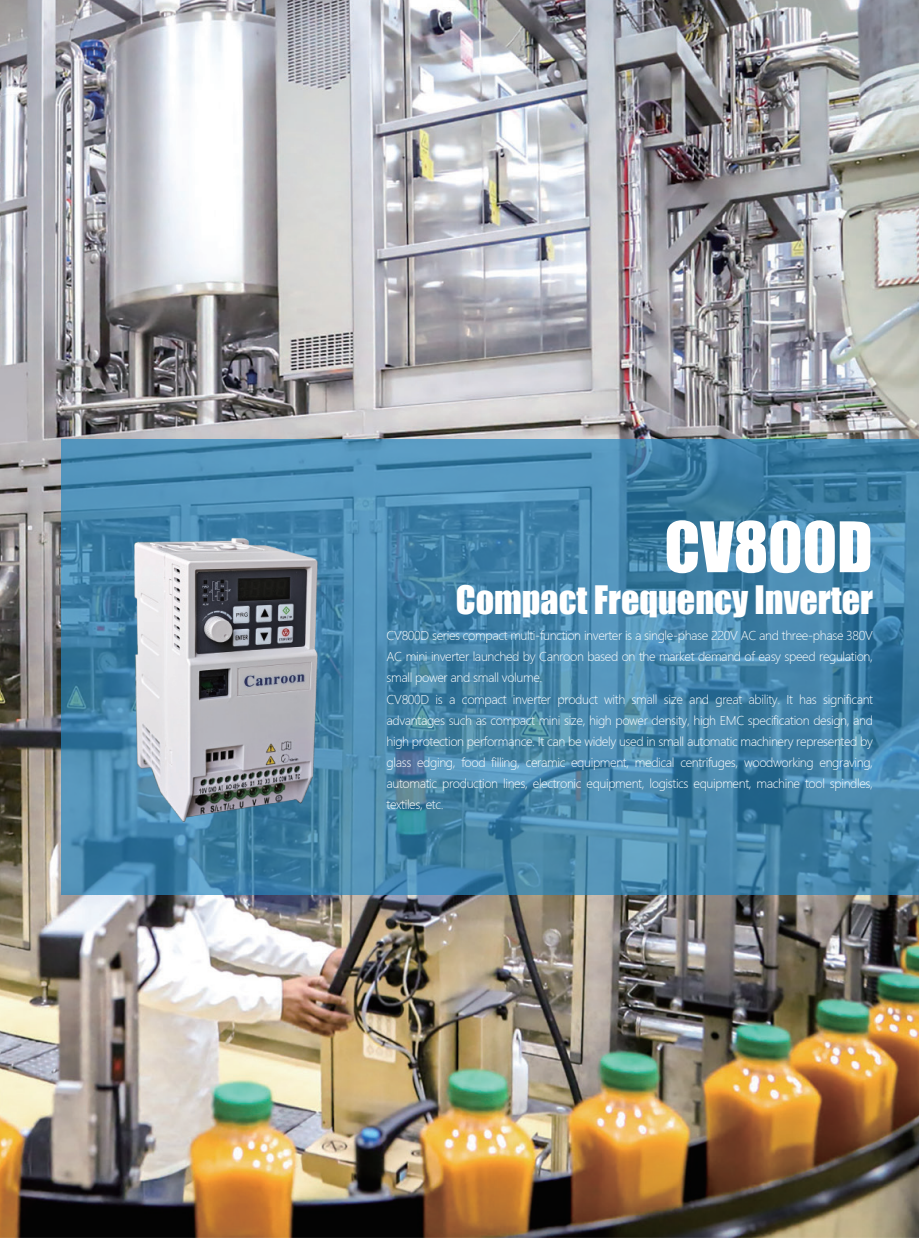
<style>
.page{position:relative;width:919px;height:1238px;background:#fff}
.page>*{position:absolute;margin:0;border:0;box-sizing:border-box;transform-origin:0 0}
.t1{font:64.35px "Impact";color:#fff}
.t2{font:36px "Impact";color:#fff}
.t3{font:300 12px/21px "Microsoft Ya Hei";letter-spacing:-.03em;color:#fff}
</style>
<div class="page">
<img style="left:0;top:0;width:918px;height:1237px">
<svg style="left:62px;top:439px;width:856px;height:456px;background:#4585ab"></svg>
<img style="left:122px;top:530px;width:203px;height:298px">
<h1 class="t1" style="left:664px;top:497px;width:210px">CV800D</h1>
<h2 class="t2" style="left:455px;top:572px;width:419px">Compact Frequency Inverter</h2>
<p class="t3" style="left:386px;top:625px;width:488px">CV800D series compact multi-function inverter is a single-phase 220V AC and three-phase 380V AC mini inverter launched by Canroon based on the market demand of easy speed regulation, small power and small volume.<br>CV800D is a compact inverter product with small size and great ability. It has significant advantages such as compact mini size, high power density, high EMC specification design, and high protection performance. It can be widely used in small automatic machinery represented by glass edging, food filling, ceramic equipment, medical centrifuges, woodworking engraving, automatic production lines, electronic equipment, logistics equipment, machine tool spindles, textiles, etc.</p>
</div>
